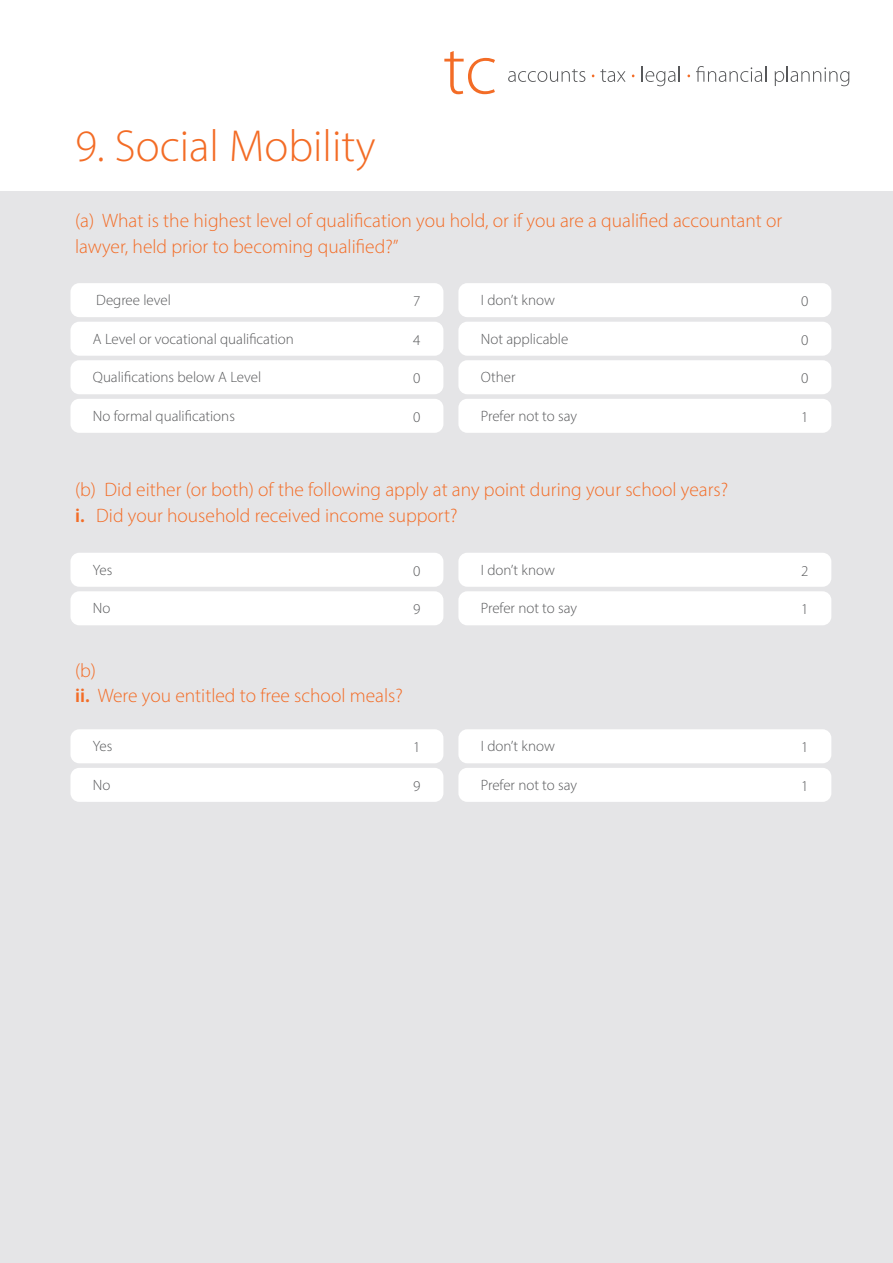
<style>
.page{position:relative;width:893px;height:1263px;background:#fff}
.page>*{position:absolute;margin:0;border:0;box-sizing:border-box;transform-origin:0 0}
.t1{font:300 45px "Myriad Pro";color:#f36c26}
.text{font:300 19.5px/25.5px "Myriad Pro";color:#f36c26}
.text-2{font:300 15px "Myriad Pro";color:#57585a}
.s1{font-weight:600}
</style>
<div class="page">
<div style="left:0;top:191px;width:893px;height:1072px;background:#e5e5e7"></div>
<svg style="left:508px;top:69px;width:77px;height:13px"></svg>
<svg style="left:600px;top:69px;width:26px;height:13px"></svg>
<svg style="left:642px;top:66px;width:38px;height:20px"></svg>
<svg style="left:696px;top:66px;width:70px;height:16px"></svg>
<svg style="left:775px;top:66px;width:74px;height:20px"></svg>
<svg style="left:444px;top:51px;width:51px;height:43px"></svg>
<div style="left:70px;top:283px;width:373px;height:34px;background:#fff;border-radius:9px"></div>
<div style="left:70px;top:553px;width:373px;height:34px;background:#fff;border-radius:9px"></div>
<div style="left:70px;top:729px;width:373px;height:34px;background:#fff;border-radius:9px"></div>
<div style="left:458px;top:283px;width:373px;height:34px;background:#fff;border-radius:9px"></div>
<div style="left:458px;top:553px;width:373px;height:34px;background:#fff;border-radius:9px"></div>
<div style="left:458px;top:729px;width:373px;height:34px;background:#fff;border-radius:9px"></div>
<div style="left:70px;top:322px;width:373px;height:34px;background:#fff;border-radius:9px"></div>
<div style="left:70px;top:591px;width:373px;height:34px;background:#fff;border-radius:9px"></div>
<div style="left:70px;top:768px;width:373px;height:34px;background:#fff;border-radius:9px"></div>
<div style="left:458px;top:322px;width:373px;height:34px;background:#fff;border-radius:9px"></div>
<div style="left:458px;top:591px;width:373px;height:34px;background:#fff;border-radius:9px"></div>
<div style="left:458px;top:768px;width:373px;height:34px;background:#fff;border-radius:9px"></div>
<div style="left:70px;top:360px;width:373px;height:34px;background:#fff;border-radius:9px"></div>
<div style="left:458px;top:360px;width:373px;height:34px;background:#fff;border-radius:9px"></div>
<div style="left:70px;top:399px;width:373px;height:34px;background:#fff;border-radius:9px"></div>
<div style="left:458px;top:399px;width:373px;height:34px;background:#fff;border-radius:9px"></div>
<p class="t1" style="left:75px;top:119px;width:302px">9. Social Mobility</p>
<p class="text" style="left:75px;top:208px;width:709px">(a) What is the highest level of qualification you hold, or if you are a qualified accountant or lawyer, held prior to becoming qualified?”</p>
<p class="text-2" style="left:96px;top:291px;width:76px">Degree level</p>
<p class="text-2" style="left:413px;top:292px;width:9px">7</p>
<p class="text-2" style="left:481px;top:291px;width:75px">I don’t know</p>
<p class="text-2" style="left:801px;top:292px;width:9px">0</p>
<p class="text-2" style="left:93px;top:330px;width:202px">A Level or vocational qualification</p>
<p class="text-2" style="left:413px;top:331px;width:9px">4</p>
<p class="text-2" style="left:481px;top:330px;width:89px">Not applicable</p>
<p class="text-2" style="left:801px;top:331px;width:9px">0</p>
<p class="text-2" style="left:93px;top:368px;width:170px">Qualifications below A Level</p>
<p class="text-2" style="left:413px;top:369px;width:9px">0</p>
<p class="text-2" style="left:481px;top:368px;width:36px">Other</p>
<p class="text-2" style="left:801px;top:369px;width:9px">0</p>
<p class="text-2" style="left:93px;top:407px;width:143px">No formal qualifications</p>
<p class="text-2" style="left:413px;top:408px;width:9px">0</p>
<p class="text-2" style="left:481px;top:407px;width:98px">Prefer not to say</p>
<p class="text-2" style="left:801px;top:408px;width:9px">1</p>
<p class="text" style="left:75px;top:477px;width:655px">(b) Did either (or both) of the following apply at any point during your school years? <span class="s1">i.</span> Did your household received income support?</p>
<p class="text-2" style="left:93px;top:561px;width:21px">Yes</p>
<p class="text-2" style="left:413px;top:562px;width:9px">0</p>
<p class="text-2" style="left:481px;top:561px;width:75px">I don’t know</p>
<p class="text-2" style="left:801px;top:562px;width:9px">2</p>
<p class="text-2" style="left:93px;top:599px;width:19px">No</p>
<p class="text-2" style="left:413px;top:600px;width:9px">9</p>
<p class="text-2" style="left:481px;top:599px;width:98px">Prefer not to say</p>
<p class="text-2" style="left:801px;top:600px;width:9px">1</p>
<p class="text" style="left:75px;top:657px;width:329px">(b)<br><span class="s1">ii.</span> Were you entitled to free school meals?</p>
<p class="text-2" style="left:93px;top:737px;width:21px">Yes</p>
<p class="text-2" style="left:413px;top:738px;width:9px">1</p>
<p class="text-2" style="left:481px;top:737px;width:75px">I don’t know</p>
<p class="text-2" style="left:801px;top:738px;width:9px">1</p>
<p class="text-2" style="left:93px;top:776px;width:19px">No</p>
<p class="text-2" style="left:413px;top:777px;width:9px">9</p>
<p class="text-2" style="left:481px;top:776px;width:98px">Prefer not to say</p>
<p class="text-2" style="left:801px;top:777px;width:9px">1</p>
</div>
